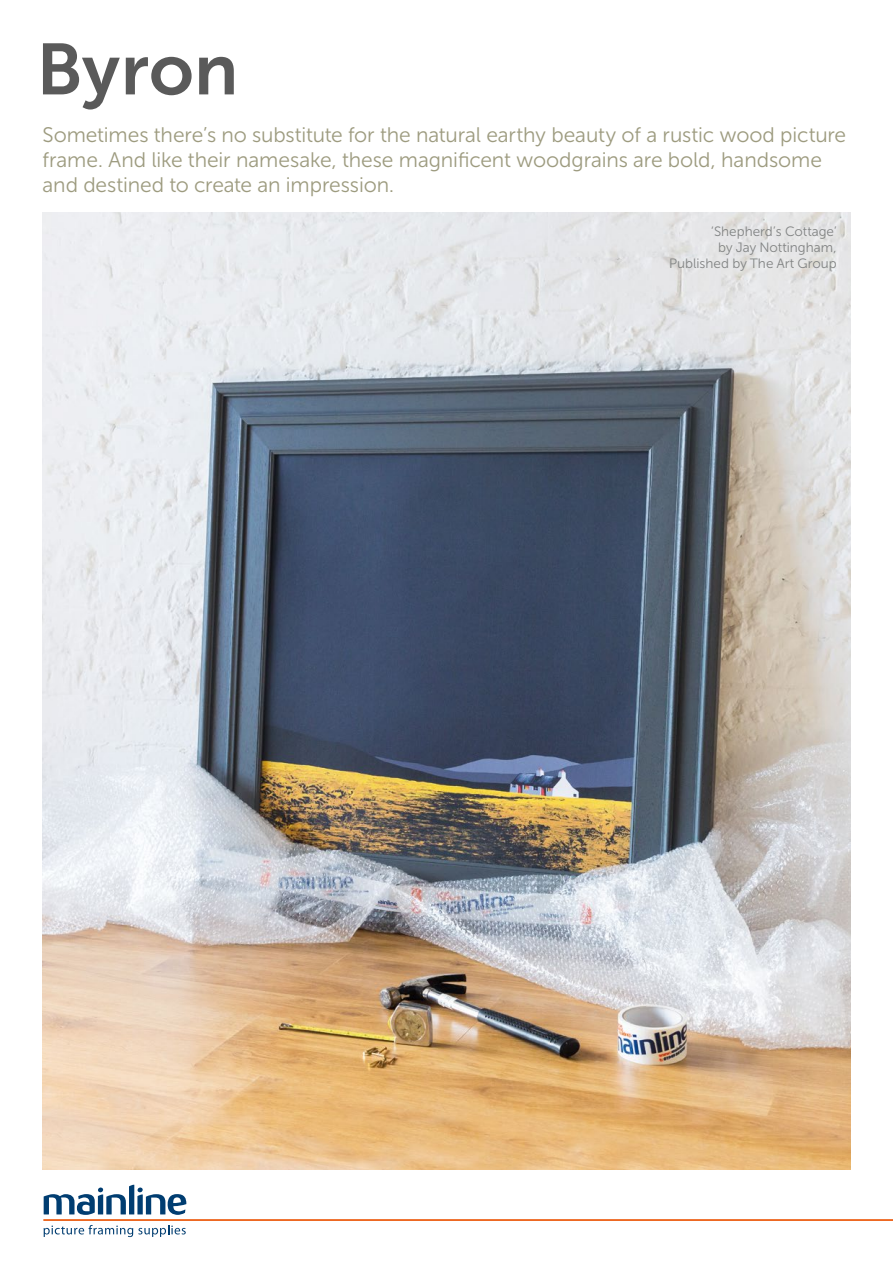
<style>
.page{position:relative;width:893px;height:1263px;background:#fff}
.page>*{position:absolute;margin:0;border:0;box-sizing:border-box;transform-origin:0 0}
.t1{font:72px "Museo Sans Cyrl 700";letter-spacing:-.005em;color:#5a5a5a}
.t2{font:21px/25.2px "Museo Sans Cyrl 300";letter-spacing:-.005em;color:#9d9b7f}
.t3{font:13.5px/16.2px "Museo Sans Cyrl 300";color:#818383;text-align:right}
</style>
<div class="page">
<svg style="left:44px;top:1225px;width:142px;height:12px"></svg>
<svg style="left:44px;top:1185px;width:142px;height:30px"></svg>
<hr style="left:43px;top:1219px;width:850px;height:2px;background:#ec5c11">
<img style="left:43px;top:213px;width:807px;height:956px">
<h1 class="t1" style="left:37px;top:29px;width:203px">Byron</h1>
<p class="t2" style="left:43px;top:122px;width:805px">Sometimes there’s no substitute for the natural earthy beauty of a rustic wood picture frame. And like their namesake, these magnificent woodgrains are bold, handsome and destined to create an impression.</p>
<p class="t3" style="left:669px;top:223px;width:169px">‘Shepherd’s Cottage’<br>by Jay Nottingham,<br>Published by The Art Group</p>
</div>
